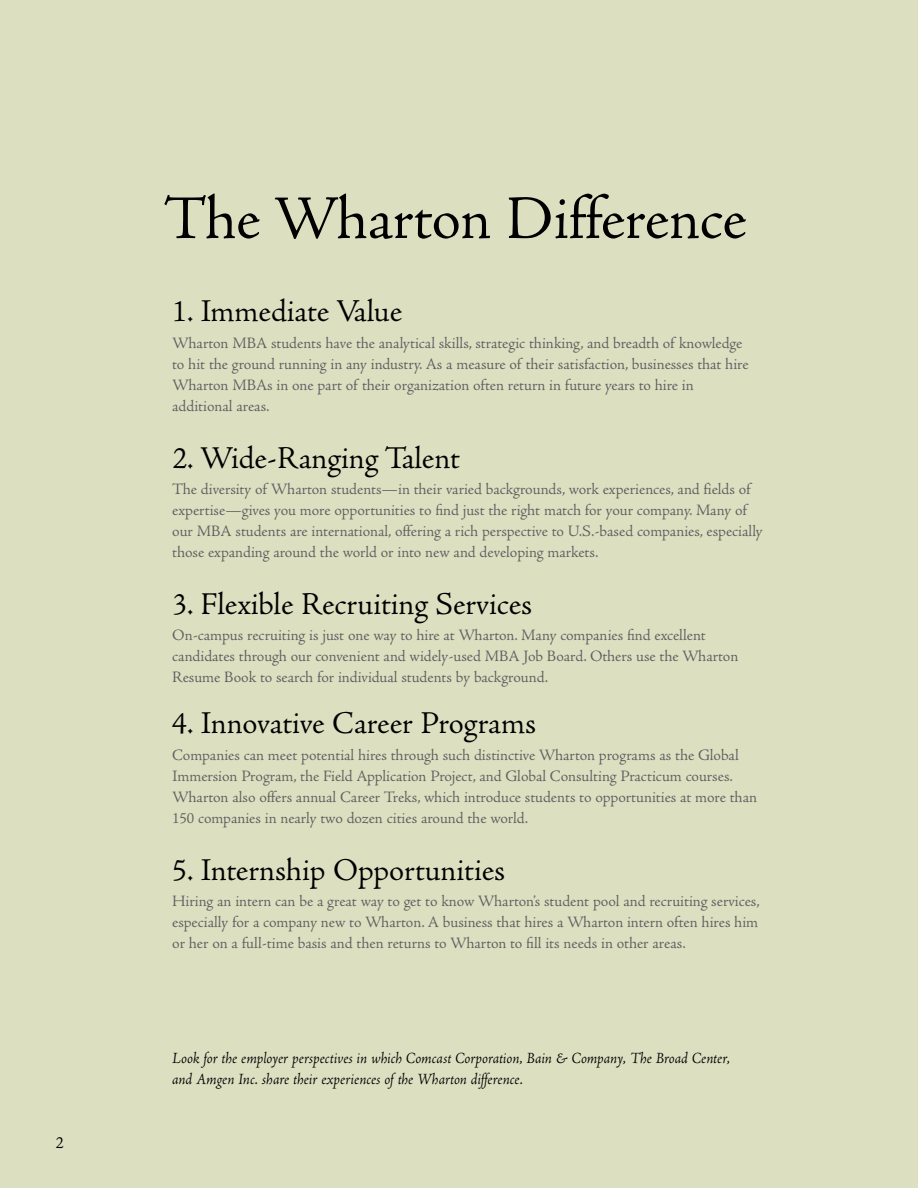
<style>
.page{position:relative;width:918px;height:1188px;background:#dddfc1}
.page>*{position:absolute;margin:0;border:0;box-sizing:border-box;transform-origin:0 0}
.t1{font:64.5px "Adobe Jenson";letter-spacing:-.01em;color:#000}
.t2{font:33px "Adobe Jenson";color:#000}
.t3{font:18px "Adobe Jenson";color:#000}
.t4{font:16.5px/21px "Adobe Jenson";color:#5f5f5f}
.t5{font:italic 16.5px/21px "Adobe Jenson";letter-spacing:-.005em;color:#000}
</style>
<div class="page">
<p class="t3" style="left:56px;top:1136px;width:10px">2</p>
<h1 class="t1" style="left:164px;top:195px;width:584px">The Wharton Difference</h1>
<h2 class="t2" style="left:172px;top:299px;width:231px">1. Immediate Value</h2>
<p class="t4" style="left:172px;top:334px;width:578px">Wharton MBA students have the analytical skills, strategic thinking, and breadth of knowledge to hit the ground running in any industry. As a measure of their satisfaction, businesses that hire Wharton MBAs in one part of their organization often return in future years to hire in additional areas.</p>
<h2 class="t2" style="left:172px;top:445px;width:289px">2. Wide-Ranging Talent</h2>
<p class="t4" style="left:172px;top:480px;width:592px">The diversity of Wharton students—in their varied backgrounds, work experiences, and fields of expertise—gives you more opportunities to find just the right match for your company. Many of our MBA students are international, offering a rich perspective to U.S.-based companies, especially those expanding around the world or into new and developing markets.</p>
<h2 class="t2" style="left:172px;top:592px;width:362px">3. Flexible Recruiting Services</h2>
<p class="t4" style="left:172px;top:627px;width:568px">On-campus recruiting is just one way to hire at Wharton. Many companies find excellent candidates through our convenient and widely-used MBA Job Board. Others use the Wharton<br>Resume Book to search for individual students by background.</p>
<h2 class="t2" style="left:172px;top:711px;width:365px">4. Innovative Career Programs</h2>
<p class="t4" style="left:172px;top:746px;width:586px">Companies can meet potential hires through such distinctive Wharton programs as the Global Immersion Program, the Field Application Project, and Global Consulting Practicum courses.<br>Wharton also offers annual Career Treks, which introduce students to opportunities at more than 150 companies in nearly two dozen cities around the world.</p>
<h2 class="t2" style="left:172px;top:858px;width:335px">5. Internship Opportunities</h2>
<p class="t4" style="left:172px;top:892px;width:589px;text-align:justify">Hiring an intern can be a great way to get to know Wharton’s student pool and recruiting services, especially for a company new to Wharton. A business that hires a Wharton intern often hires him or her on a full-time basis and then returns to Wharton to fill its needs in other areas.</p>
<p class="t5" style="left:172px;top:1049px;width:559px">Look for the employer perspectives in which Comcast Corporation, Bain &amp; Company, The Broad Center, and Amgen Inc. share their experiences of the Wharton difference.</p>
</div>
